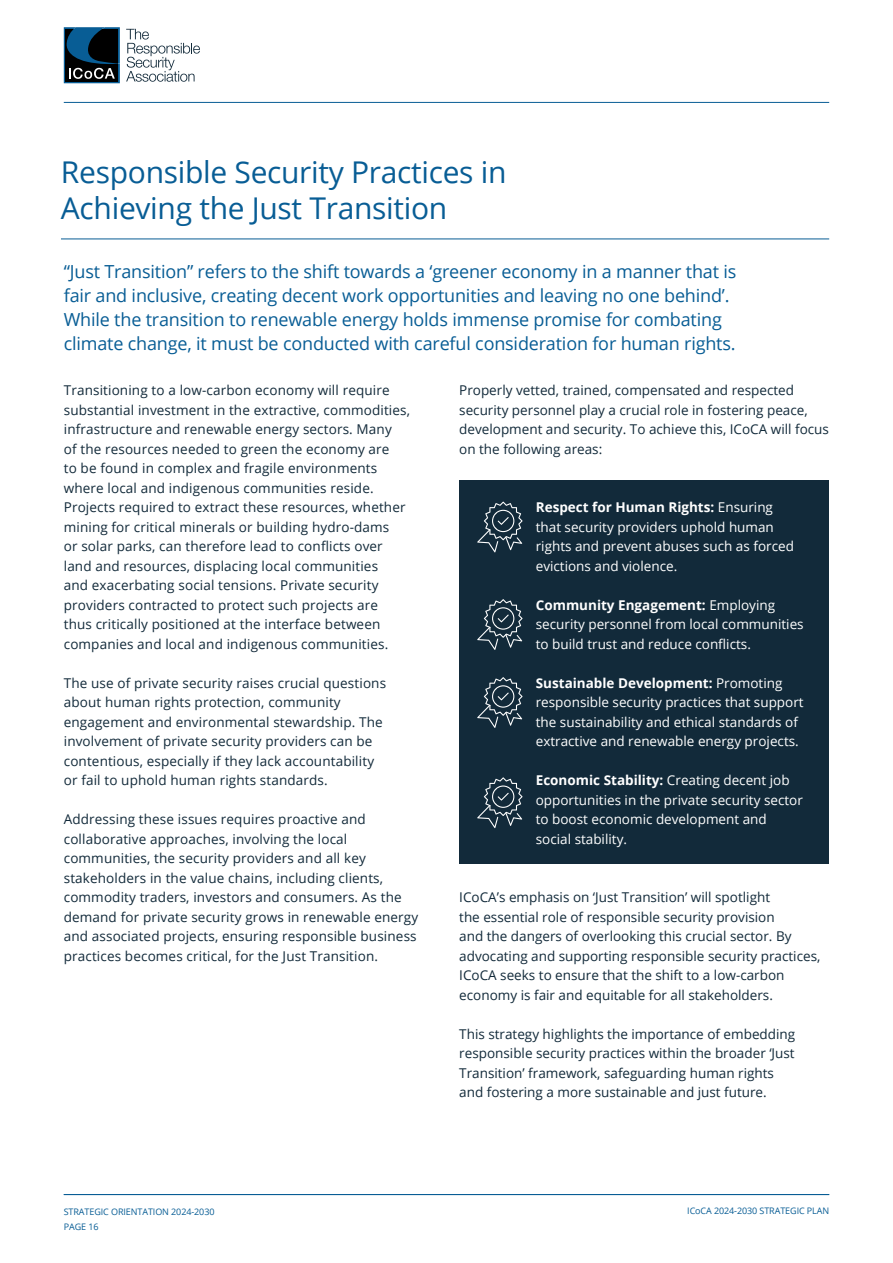
<style>
.page{position:relative;width:893px;height:1263px;background:#fff}
.page>*{position:absolute;margin:0;border:0;box-sizing:border-box;transform-origin:0 0}
.Intro{font:30px/36px "Open Sans";letter-spacing:-.01em;color:#085d95}
.Intro-2{font:18px/24px "Open Sans";letter-spacing:-.01em;color:#085d95}
.Body{font:13.5px/19.5px "Open Sans";letter-spacing:.01em;color:#122a3a}
.Bullet_Navy_Box{font:13.5px/19.5px "Open Sans";color:#fff}
.t1{font:9px/15px "Open Sans";letter-spacing:-.01em;color:#085d95}
.s1{font-weight:700}
</style>
<div class="page">
<hr style="left:64px;top:1194px;width:765px;height:1px;background:#085d95">
<hr style="left:64px;top:102px;width:765px;height:1px;background:#085d95">
<svg style="left:126px;top:29px;width:74px;height:53px"></svg>
<svg style="left:64px;top:27px;width:56px;height:56px;background:#122f41"></svg>
<hr style="left:61px;top:239px;width:768px;height:1px;background:#085d95">
<div style="left:459px;top:481px;width:370px;height:110px;background:#122a3a"></div>
<div style="left:459px;top:578px;width:370px;height:91px;background:#122a3a"></div>
<div style="left:459px;top:656px;width:370px;height:111px;background:#122a3a"></div>
<div style="left:459px;top:754px;width:370px;height:110px;background:#122a3a"></div>
<svg style="left:477px;top:502px;width:46px;height:50px"></svg>
<svg style="left:477px;top:599px;width:46px;height:51px"></svg>
<svg style="left:477px;top:677px;width:46px;height:51px"></svg>
<svg style="left:477px;top:777px;width:46px;height:51px"></svg>
<p class="Intro" style="left:61px;top:153px;width:447px">Responsible Security Practices in<br>Achieving the Just Transition</p>
<p class="Intro-2" style="left:64px;top:259px;width:674px">“Just Transition” refers to the shift towards a ‘greener economy in a manner that is fair and inclusive, creating decent work opportunities and leaving no one behind’.<br>While the transition to renewable energy holds immense promise for combating climate change, it must be conducted with careful consideration for human rights.</p>
<p class="Body" style="left:64px;top:380px;width:348px">Transitioning to a low-carbon economy will require substantial investment in the extractive, commodities, infrastructure and renewable energy sectors. Many<br>of the resources needed to green the economy are<br>to be found in complex and fragile environments where local and indigenous communities reside.<br>Projects required to extract these resources, whether mining for critical minerals or building hydro-dams<br>or solar parks, can therefore lead to conflicts over land and resources, displacing local communities<br>and exacerbating social tensions. Private security providers contracted to protect such projects are<br>thus critically positioned at the interface between companies and local and indigenous communities.</p>
<p class="Body" style="left:64px;top:673px;width:324px">The use of private security raises crucial questions about human rights protection, community engagement and environmental stewardship. The involvement of private security providers can be contentious, especially if they lack accountability or fail to uphold human rights standards.</p>
<p class="Body" style="left:64px;top:809px;width:356px">Addressing these issues requires proactive and collaborative approaches, involving the local communities, the security providers and all key stakeholders in the value chains, including clients, commodity traders, investors and consumers. As the demand for private security grows in renewable energy and associated projects, ensuring responsible business practices becomes critical, for the Just Transition.</p>
<p class="Body" style="left:459px;top:380px;width:371px">Properly vetted, trained, compensated and respected security personnel play a crucial role in fostering peace, development and security. To achieve this, ICoCA will focus on the following areas:</p>
<p class="Bullet_Navy_Box" style="left:536px;top:497px;width:260px"><span class="s1">Respect for Human Rights:</span> Ensuring that security providers uphold human rights and prevent abuses such as forced evictions and violence.</p>
<p class="Bullet_Navy_Box" style="left:536px;top:595px;width:269px"><span class="s1">Community Engagement:</span> Employing security personnel from local communities to build trust and reduce conflicts.</p>
<p class="Bullet_Navy_Box" style="left:536px;top:673px;width:269px"><span class="s1">Sustainable Development:</span> Promoting responsible security practices that support the sustainability and ethical standards of extractive and renewable energy projects.</p>
<p class="Bullet_Navy_Box" style="left:536px;top:770px;width:269px"><span class="s1">Economic Stability:</span> Creating decent job opportunities in the private security sector to boost economic development and social stability.</p>
<p class="Body" style="left:459px;top:887px;width:363px">ICoCA’s emphasis on ‘Just Transition’ will spotlight<br>the essential role of responsible security provision<br>and the dangers of overlooking this crucial sector. By advocating and supporting responsible security practices, ICoCA seeks to ensure that the shift to a low-carbon economy is fair and equitable for all stakeholders.</p>
<p class="Body" style="left:459px;top:1024px;width:338px">This strategy highlights the importance of embedding responsible security practices within the broader ‘Just Transition’ framework, safeguarding human rights and fostering a more sustainable and just future.</p>
<p class="t1" style="left:64px;top:1203px;width:152px">STRATEGIC ORIENTATION 2024-2030<br>PAGE 16</p>
<p class="t1" style="left:687px;top:1203px;width:143px">ICoCA 2024-2030 STRATEGIC PLAN</p>
</div>
